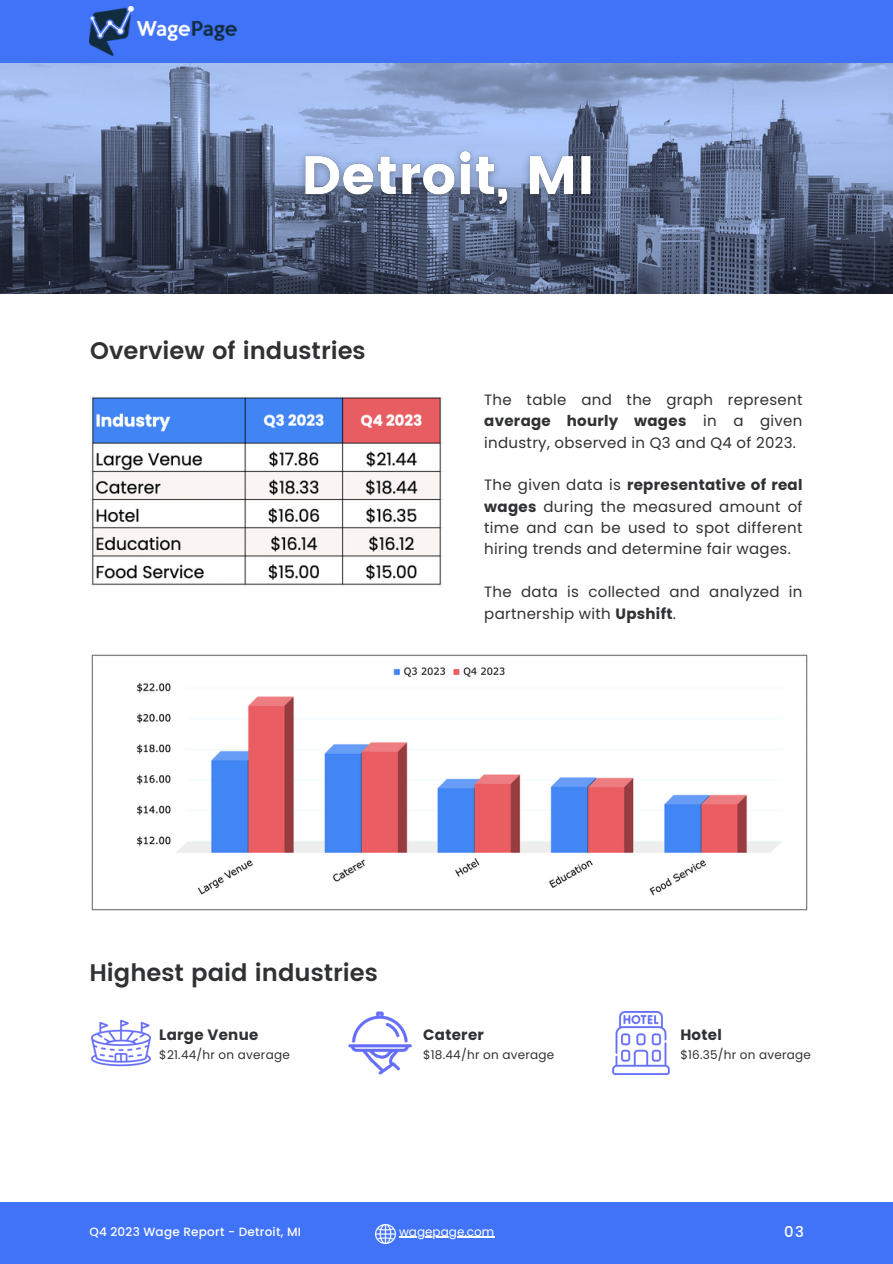
<style>
.page{position:relative;width:893px;height:1264px;background:#fff}
.page>*{position:absolute;margin:0;border:0;box-sizing:border-box;transform-origin:0 0}
.t1{font:600 24px "Poppins";color:#303133}
.t2{font:15px/21.3px "Poppins";letter-spacing:.02em;color:#303133;text-align:justify}
.t3{font:700 15px "Poppins";letter-spacing:.02em;color:#303133}
.t4{font:500 14.85px "Poppins";color:#fff}
.t5{font:12px "Poppins";letter-spacing:.02em;color:#303133}
.t6{font:500 12px "Poppins";letter-spacing:.02em;color:#fff}
.t7{font:12px "Poppins";color:#fff}
.s1{font-weight:700}
</style>
<div class="page">
<div style="left:0;top:1202px;width:892px;height:61px;background:#4173f9"></div>
<img style="left:0;top:63px;width:892px;height:231px">
<div style="left:0;top:0;width:892px;height:63px;background:#4173f9"></div>
<img style="left:89px;top:6px;width:148px;height:50px">
<img style="left:376px;top:1224px;width:19px;height:19px">
<img style="left:612px;top:1011px;width:58px;height:63px">
<img style="left:92px;top:1019px;width:58px;height:48px">
<img style="left:348px;top:1011px;width:63px;height:63px">
<img style="left:90px;top:396px;width:352px;height:190px">
<img style="left:92px;top:654px;width:715px;height:256px">
<img style="left:291px;top:134px;width:314px;height:90px">
<hr style="left:399px;top:1236px;width:95px;height:1px;background:#fff">
<h2 class="t1" style="left:90px;top:337px;width:277px">Overview of industries</h2>
<p class="t2" style="left:484px;top:389px;width:320px">The table and the graph represent <span class="s1">average hourly wages</span> in a given industry, observed in Q3 and Q4 of 2023.</p>
<h5 class="t2" style="left:484px;top:474px;width:320px">The given data is <span class="s1">representative of real wages</span> during the measured amount of time and can be used to spot different hiring trends and determine fair wages.</h5>
<p class="t2" style="left:484px;top:581px;width:320px">The data is collected and analyzed in partnership with <span class="s1">Upshift</span>.</p>
<h3 class="t1" style="left:89px;top:959px;width:290px">Highest paid industries</h3>
<p class="t3" style="left:159px;top:1024px;width:100px">Large Venue</p>
<p class="t5" style="left:159px;top:1046px;width:132px">$21.44/hr on average</p>
<p class="t3" style="left:423px;top:1024px;width:62px">Caterer</p>
<p class="t5" style="left:423px;top:1046px;width:133px">$18.44/hr on average</p>
<p class="t3" style="left:680px;top:1024px;width:43px">Hotel</p>
<h3 class="t5" style="left:680px;top:1046px;width:132px">$16.35/hr on average</h3>
<p class="t6" style="left:89px;top:1223px;width:213px">Q4 2023 Wage Report - Detroit, MI</p>
<h3 class="t7" style="left:399px;top:1223px;width:97px">wagepage.com</h3>
<p class="t4" style="left:784px;top:1221px;width:21px">03</p>
</div>
